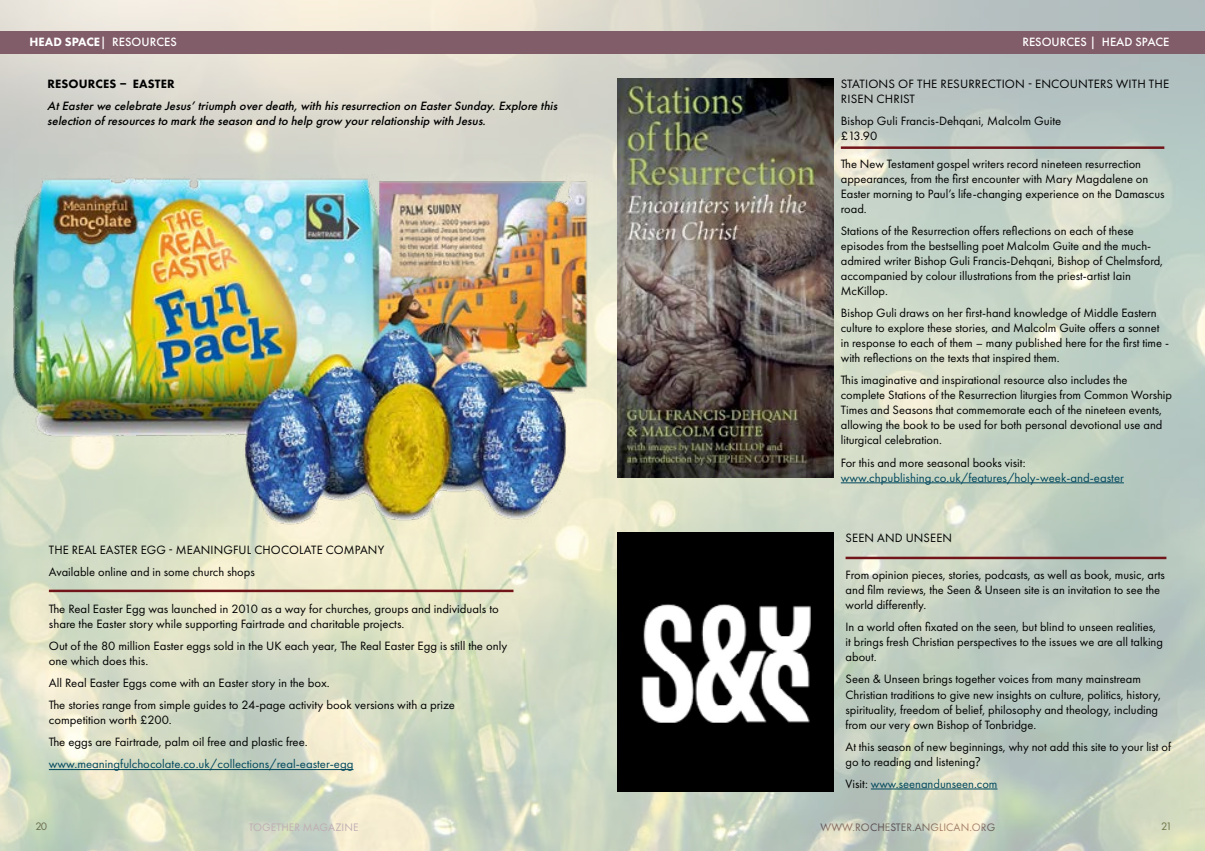
<style>
.page{position:relative;width:1205px;height:851px;background:#fff}
.page>*{position:absolute;margin:0;border:0;box-sizing:border-box;transform-origin:0 0}
.t1{font:12.5px/15px "Futura PT";color:#000}
.t2{font:italic 500 12.5px/15px "Futura PT";color:#000}
.t3{font:12.5px "Futura PT";color:#00475d}
.t4{font:500 12.5px "Futura PT";color:#fff}
.t5{font:800 12.5px "Futura PT";letter-spacing:.01em;color:#000}
.t6{font:11.25px "Futura PT";letter-spacing:.01em;color:#815c69}
.t7{font:11.25px "Futura PT";letter-spacing:.01em;color:#c0adb4}
.t8{font:11.25px "Futura PT";color:#686c4c}
.s1{font-weight:800}
.s2{font-family:"Open Sans"}
.s3{color:#000}
</style>
<div class="page">
<img style="left:0;top:0;width:1205px;height:850px">
<div style="left:0;top:31px;width:1205px;height:22px;background:#815c69"></div>
<hr style="left:49px;top:769px;width:304px;height:1px;background:#00475d">
<hr style="left:49px;top:589px;width:464px;height:3px;background:#72151a">
<img style="left:617px;top:78px;width:216px;height:400px">
<hr style="left:841px;top:482px;width:283px;height:1px;background:#00475d">
<hr style="left:841px;top:146px;width:323px;height:3px;background:#72151a">
<img style="left:617px;top:532px;width:216px;height:259px">
<hr style="left:871px;top:788px;width:126px;height:1px;background:#00475d">
<hr style="left:845px;top:556px;width:321px;height:3px;background:#72151a">
<img style="left:13px;top:154px;width:582px;height:372px">
<p class="t4" style="left:30px;top:35px;width:149px"><span class="s1">HEAD SPACE</span>| RESOURCES</p>
<p class="t4" style="left:1022px;top:35px;width:149px">RESOURCES | HEAD SPACE</p>
<p class="t5" style="left:47px;top:76px;width:129px">RESOURCES – EASTER</p>
<p class="t2" style="left:47px;top:98px;width:514px">AtEasterwe celebrate Jesus’triumph overdeath,with hisresurrection on EasterSunday.Explore this selection ofresourcesto mark the season and to help grow yourrelationship with Jesus.</p>
<p class="t1" style="left:841px;top:76px;width:330px">STATIONS OF THE RESURRECTION - ENCOUNTERS WITH THE<br>RISEN CHRIST</p>
<p class="t1" style="left:841px;top:113px;width:222px">Bishop Guli Francis-Dehqani, Malcolm Guite £13.90</p>
<p class="t1" style="left:841px;top:156px;width:325px">The New Testament gospel writers record nineteen resurrection appearances, from the first encounter with Mary Magdalene on Easter morning to Paul’s life-changing experience on the Damascus road.</p>
<p class="t1" style="left:841px;top:223px;width:324px">Stations of the Resurrection offers reflections on each of these episodes from the bestselling poet Malcolm Guite and the much&shy;admired writer Bishop Guli Francis-Dehqani, Bishop of Chelmsford, accompanied by colour illustrations from the priest-artist Iain McKillop.</p>
<p class="t1" style="left:841px;top:305px;width:330px">Bishop Guli draws on her first-hand knowledge of Middle Eastern culture to explore these stories, and Malcolm Guite offers a sonnet in response to each of them – many published here for the first time - with reflections on the texts that inspired them.</p>
<p class="t1" style="left:841px;top:372px;width:333px">This imaginative and inspirational resource also includes the complete Stations of the Resurrection liturgies from Common Worship Times and Seasons that commemorate each of the nineteen events, allowing the book to be used for both personal devotional use and liturgical celebration.</p>
<p class="t1" style="left:841px;top:455px;width:186px">For this and more seasonal books visit:</p>
<p class="t3" style="left:841px;top:470px;width:285px">www.chpublishing.co.uk/features/holy-week-and-easter</p>
<p class="t1" style="left:49px;top:538px;width:337px;line-height:22.1px">THE REAL EASTER EGG - MEANINGFUL CHOCOLATE COMPANY<br>Available online and in some church shops</p>
<p class="t1" style="left:49px;top:601px;width:451px">The Real Easter Egg was launched in 2010 as a way for churches, groups and individuals to share the Easter story while supporting Fairtrade and charitable projects.</p>
<p class="t1" style="left:49px;top:638px;width:460px">Out of the 80 million Easter eggs sold in the UK each year, The Real Easter Egg is still the only one which does this.</p>
<p class="t1" style="left:49px;top:671px;width:408px;line-height:22.1px">All Real Easter Eggs come with an Easter story in the box.<br>The stories range from simple guides to 24-page activity book versions with a prize</p>
<p class="t1" style="left:49px;top:708px;width:260px;line-height:22.1px">competition worth £200.<br>The eggs are Fairtrade, palm oil free and plastic free.</p>
<p class="t3" style="left:49px;top:756px;width:306px">www.meaningfulchocolate.co.uk/collections/real-easter-egg</p>
<p class="t8" style="left:35px;top:819px;width:13px">20</p>
<p class="t7" style="left:249px;top:820px;width:111px">TOGETHER MAGAZINE</p>
<p class="t1" style="left:845px;top:530px;width:108px">SEEN AND UNSEEN</p>
<p class="t1" style="left:845px;top:567px;width:321px">From opinion pieces, stories, podcasts, as well as book, music, arts and film reviews, the Seen &amp; Unseen site is an invitation to see the world differently.</p>
<p class="t1" style="left:845px;top:619px;width:319px">In a world often fixated on the seen, but blind to unseen realities, it brings fresh Christian perspectives to the issues we are all talking about.</p>
<p class="t1" style="left:845px;top:671px;width:317px">Seen &amp; Unseen brings together voices from many mainstream Christian traditions to give new insights on culture, politics, history, spirituality, freedom of belief, philosophy and theology, including from our very own Bishop of Tonbridge.</p>
<p class="t1" style="left:845px;top:738px;width:327px">At this season of new beginnings, why not add this site to your list of go to reading and listening<span class="s2">?</span></p>
<p class="t3" style="left:845px;top:776px;width:153px"><span class="s3">Visit:</span> www.seenandunseen.com</p>
<p class="t6" style="left:820px;top:820px;width:176px">WWW.ROCHESTER.ANGLICAN.ORG</p>
<p class="t8" style="left:1161px;top:819px;width:13px">21</p>
</div>
